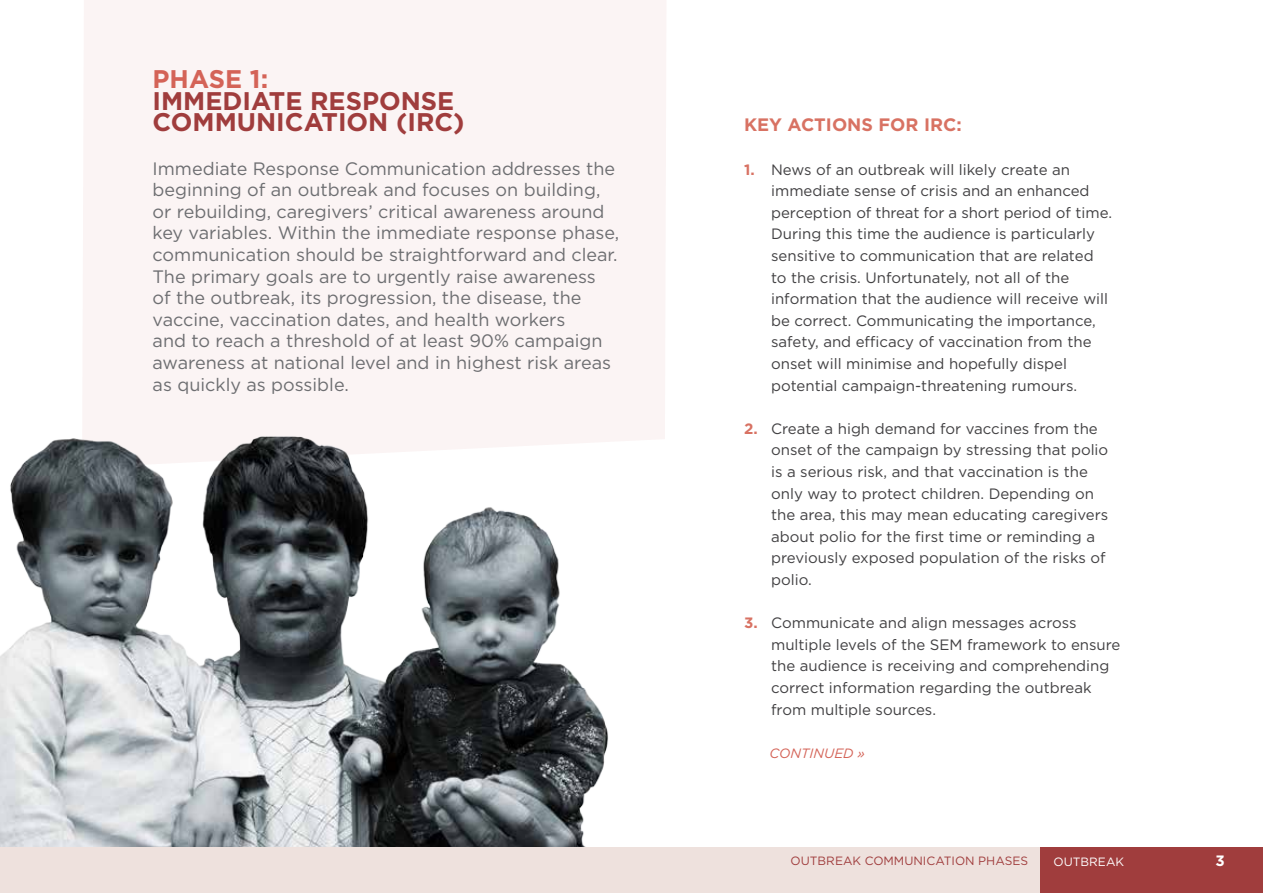
<style>
.page{position:relative;width:1263px;height:893px;background:#fff}
.page>*{position:absolute;margin:0;border:0;box-sizing:border-box;transform-origin:0 0}
.t1{font:700 25.5px/21.6px "Gotham";color:#a03d3d}
.t2{font:700 25.5px "Gotham";color:#d46357}
.t3{font:18px/21.6px "Gotham";color:#6d6e71}
.t4{font:700 18px "Gotham";color:#d87263}
.t5{font:15px/21.6px "Gotham";color:#414042}
.t6{font:700 15px "Gotham";color:#fff}
.t7{font:italic 13.5px "Gotham";color:#d46357}
.t8{font:12px "Gotham";color:#a03d3d}
.t9{font:12px "Gotham";color:#fff}
.s1{font-weight:700;color:#d87263}
</style>
<div class="page">
<div style="left:83px;top:0;width:583px;height:440px;background:#fbf4f4"></div>
<img style="left:0;top:425px;width:631px;height:423px">
<div style="left:0;top:848px;width:1263px;height:45px;background:#eee1dd"></div>
<div style="left:1041px;top:848px;width:222px;height:45px;background:#a03d3d"></div>
<h1 class="t2" style="left:153px;top:62px;width:117px">PHASE 1:</h1>
<h1 class="t1" style="left:153px;top:90px;width:313px">IMMEDIATE RESPONSE<br>COMMUNICATION (IRC)</h1>
<p class="t3" style="left:153px;top:157px;width:468px">Immediate Response Communication addresses the beginning of an outbreak and focuses on building, or rebuilding, caregivers’ critical awareness around key variables. Within the immediate response phase, communication should be straightforward and clear.<br>The primary goals are to urgently raise awareness<br>of the outbreak, its progression, the disease, the vaccine, vaccination dates, and health workers<br>and to reach a threshold of at least 90% campaign awareness at national level and in highest risk areas as quickly as possible.</p>
<p class="t4" style="left:744px;top:113px;width:219px">KEY ACTIONS FOR IRC:</p>
<p class="t5" style="left:771px;top:158px;width:343px;text-indent:-27px"><span class="s1">1.</span> News of an outbreak will likely create an immediate sense of crisis and an enhanced perception of threat for a short period of time.<br>During this time the audience is particularly sensitive to communication that are related to the crisis. Unfortunately, not all of the information that the audience will receive will be correct. Communicating the importance, safety, and efficacy of vaccination from the onset will minimise and hopefully dispel potential campaign-threatening rumours.</p>
<p class="t5" style="left:771px;top:417px;width:339px;text-indent:-27px"><span class="s1">2.</span> Create a high demand for vaccines from the onset of the campaign by stressing that polio is a serious risk, and that vaccination is the only way to protect children. Depending on the area, this may mean educating caregivers about polio for the first time or reminding a previously exposed population of the risks of polio.</p>
<p class="t5" style="left:771px;top:612px;width:351px;text-indent:-27px"><span class="s1">3.</span> Communicate and align messages across multiple levels of the SEM framework to ensure the audience is receiving and comprehending correct information regarding the outbreak from multiple sources.</p>
<p class="t7" style="left:770px;top:744px;width:97px">CONTINUED »</p>
<p class="t8" style="left:790px;top:853px;width:239px">OUTBREAK COMMUNICATION PHASES</p>
<p class="t9" style="left:1053px;top:854px;width:72px">OUTBREAK</p>
<p class="t6" style="left:1215px;top:851px;width:11px">3</p>
</div>
